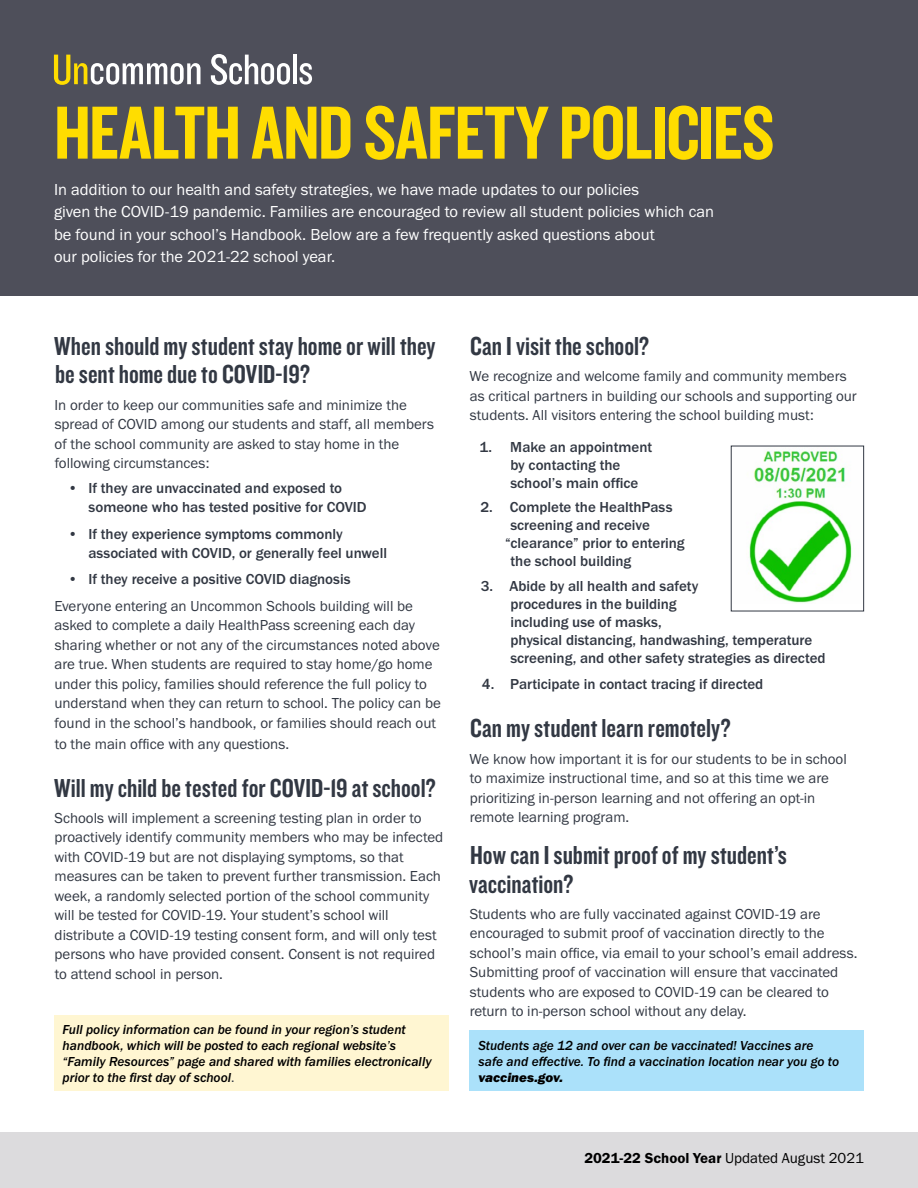
<style>
.page{position:relative;width:918px;height:1188px;background:#fff}
.page>*{position:absolute;margin:0;border:0;box-sizing:border-box;transform-origin:0 0}
.t1{font:78px "Knockout 49 Liteweight";letter-spacing:-.01em;color:#fd0}
.t2{font:27px/28.5px "Knockout 49 Liteweight";color:#323843}
.t3{font:16.5px/22.5px "Franklin Gothic URW Boo";color:#fff}
.t4{font:15px/19.5px "Franklin Gothic URW Boo";color:#323843}
.t5{font:500 15px/18px "Franklin Gothic URW";color:#323843}
.t6{font:15px "Franklin Gothic URW Dem";color:#000}
.t7{font:13.5px/16.2px "Franklin Gothic URW Med Ita";color:#000}
.t8{font:13.5px "Franklin Gothic URW Hea Ita";color:#000}
.s1{font-family:"Franklin Gothic URW Boo";color:#323843}
.s2{font-family:"Franklin Gothic URW Boo"}
</style>
<div class="page">
<div style="left:0;top:1132px;width:918px;height:56px;background:#dcdbdd"></div>
<div style="left:0;top:0;width:918px;height:296px;background:#4e4f5a"></div>
<svg style="left:54px;top:55px;width:147px;height:30px"></svg>
<svg style="left:211px;top:54px;width:79px;height:31px"></svg>
<hr style="left:293px;top:55px;width:4px;height:29px;background:#fff">
<svg style="left:299px;top:63px;width:13px;height:22px"></svg>
<div style="left:469px;top:1030px;width:395px;height:61px;background:#abe1fa"></div>
<img style="left:749px;top:451px;width:103px;height:152px">
<div style="left:731px;top:446px;width:133px;height:165px;border:1px solid #323843"></div>
<div style="left:54px;top:1016px;width:395px;height:75px;background:#fff6d2"></div>
<h1 class="t1" style="left:54px;top:83px;width:722px">HEALTH AND SAFETY POLICIES</h1>
<p class="t3" style="left:54px;top:178px;width:662px">In addition to our health and safety strategies, we have made updates to our policies<br>given the COVID-19 pandemic. Families are encouraged to review all student policies which can be found in your school’s Handbook. Below are a few frequently asked questions about<br>our policies for the 2021-22 school year.</p>
<h2 class="t2" style="left:54px;top:331px;width:383px">When should my student stay home or will they be sent home due to COVID-19?</h2>
<p class="t4" style="left:55px;top:395px;width:381px">In order to keep our communities safe and minimize the spread of COVID among our students and staff, all members of the school community are asked to stay home in the following circumstances:</p>
<p class="t5" style="left:89px;top:478px;width:280px;line-height:19.5px;text-indent:-21px">• If they are unvaccinated and exposed to someone who has tested positive for COVID</p>
<p class="t5" style="left:88px;top:524px;width:300px;line-height:19.5px;text-indent:-21px">• If they experience symptoms commonly associated with COVID, or generally feel unwell</p>
<p class="t5" style="left:68px;top:570px;width:284px">• If they receive a positive COVID diagnosis</p>
<p class="t4" style="left:54px;top:596px;width:388px">Everyone entering an Uncommon Schools building will be asked to complete a daily HealthPass screening each day sharing whether or not any of the circumstances noted above are true. When students are required to stay home/go home under this policy, families should reference the full policy to understand when they can return to school. The policy can be found in the school’s handbook, or families should reach out</p>
<p class="t4" style="left:55px;top:734px;width:236px">to the main office with any questions.</p>
<h2 class="t2" style="left:54px;top:773px;width:383px">Will my child be tested for COVID-19 at school?</h2>
<p class="t4" style="left:54px;top:808px;width:390px">Schools will implement a screening testing plan in order to proactively identify community members who may be infected with COVID-19 but are not displaying symptoms, so that measures can be taken to prevent further transmission. Each week, a randomly selected portion of the school community will be tested for COVID-19. Your student’s school will distribute a COVID-19 testing consent form, and will only test persons who have provided consent. Consent is not required to attend school in person.</p>
<p class="t7" style="left:63px;top:1021px;width:370px">Full policy information can be found in your region’s student handbook, which will be posted to each regional website’s “Family Resources” page and shared with families electronically prior to the first day of school<span class="s1">.</span></p>
<h2 class="t2" style="left:470px;top:331px;width:181px">Can I visit the school?</h2>
<p class="t4" style="left:470px;top:366px;width:389px">We recognize and welcome family and community members as critical partners in building our schools and supporting our students. All visitors entering the school building must:</p>
<p class="t5" style="left:510px;top:437px;width:143px;text-indent:-31px">1. Make an appointment by contacting the school’s main office</p>
<p class="t5" style="left:481px;top:498px;width:193px">2. Complete the HealthPass</p>
<p class="t5" style="left:510px;top:516px;width:141px">screening and receive</p>
<p class="t5" style="left:505px;top:534px;width:181px">“clearance” prior to entering</p>
<p class="t5" style="left:511px;top:552px;width:122px">the school building</p>
<p class="t5" style="left:510px;top:577px;width:317px;text-indent:-30px">3. Abide by all health and safety<br>procedures in the building<br>including use of masks,<br>physical distancing, handwashing, temperature screening, and other safety strategies as directed</p>
<p class="t5" style="left:482px;top:675px;width:283px">4. Participate in contact tracing if directed</p>
<h2 class="t2" style="left:470px;top:713px;width:262px">Can my student learn remotely?</h2>
<p class="t4" style="left:470px;top:749px;width:379px">We know how important it is for our students to be in school to maximize instructional time, and so at this time we are prioritizing in-person learning and not offering an opt-in remote learning program.</p>
<h2 class="t2" style="left:469px;top:840px;width:319px">How can I submit proof of my student’s vaccination?</h2>
<p class="t4" style="left:470px;top:904px;width:389px">Students who are fully vaccinated against COVID-19 are encouraged to submit proof of vaccination directly to the school’s main office, via email to your school’s email address.<br>Submitting proof of vaccination will ensure that vaccinated students who are exposed to COVID-19 can be cleared to return to in-person school without any delay.</p>
<p class="t7" style="left:479px;top:1037px;width:362px">Students age 12 and over can be vaccinated! Vaccines are safe and effective. To find a vaccination location near you go to</p>
<p class="t8" style="left:479px;top:1069px;width:86px">vaccines.gov.</p>
<p class="t6" style="left:584px;top:1149px;width:281px">2021-22 School Year <span class="s2">Updated August 2021</span></p>
</div>
